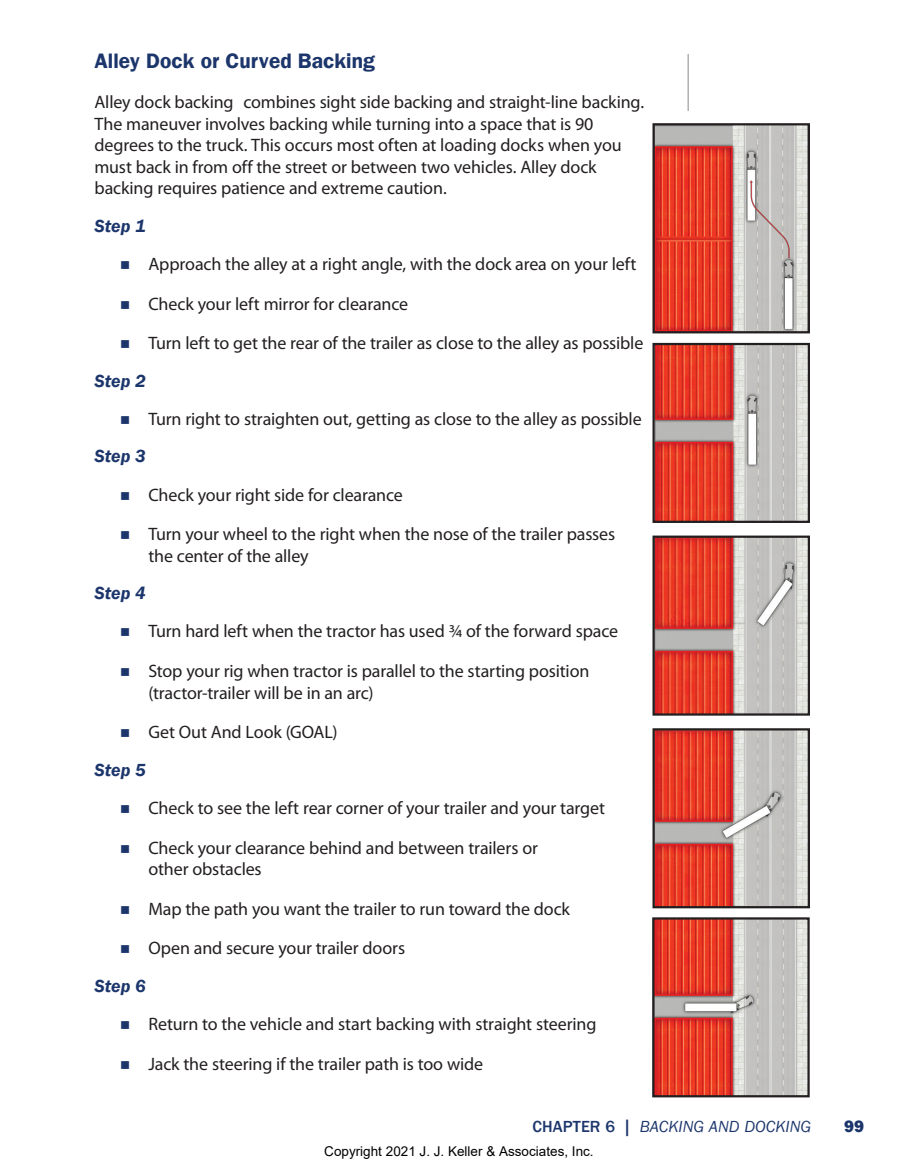
<style>
.page{position:relative;width:918px;height:1175px;background:#fff}
.page>*{position:absolute;margin:0;border:0;box-sizing:border-box;transform-origin:0 0}
.t1{font:21px "Franklin Gothic LT Pro Dm";color:#1c366c}
.t2{font:18px/39.6px "Myriad Pro";letter-spacing:-.01em;color:#231f20}
.t3{font:italic 600 18px "Franklin Gothic";color:#1c366c}
.t4{font:italic 16.5px "Franklin Gothic LT Pro";color:#1c366c}
.t5{font:800 16.5px "Franklin Gothic LT Pro";color:#1c366c}
.t6{font:13.5px "Arial";color:#000}
.s1{font-weight:500;font-style:normal}
</style>
<div class="page">
<hr style="left:688px;top:54px;width:1px;height:1048px;background:#939598">
<div style="left:653px;top:111px;width:54px;height:991px;background:#fff"></div>
<img style="left:655px;top:126px;width:152px;height:204px">
<div style="left:652px;top:123px;width:158px;height:210px;border:2px solid #231f20"></div>
<img style="left:655px;top:346px;width:152px;height:174px">
<div style="left:652px;top:343px;width:158px;height:180px;border:2px solid #231f20"></div>
<img style="left:655px;top:538px;width:152px;height:174px">
<div style="left:652px;top:535px;width:158px;height:180px;border:2px solid #231f20"></div>
<img style="left:655px;top:731px;width:152px;height:174px">
<div style="left:652px;top:728px;width:158px;height:180px;border:2px solid #231f20"></div>
<img style="left:655px;top:920px;width:152px;height:174px">
<div style="left:652px;top:917px;width:158px;height:180px;border:2px solid #231f20"></div>
<p class="t1" style="left:94px;top:49px;width:282px">Alley Dock or Curved Backing</p>
<p class="t2" style="left:94px;top:91px;width:551px;line-height:21.6px">Alley dock backing combines sight side backing and straight-line backing.<br>The maneuver involves backing while turning into a space that is 90 degrees to the truck. This occurs most often at loading docks when you must back in from off the street or between two vehicles. Alley dock backing requires patience and extreme caution.</p>
<p class="t3" style="left:95px;top:214px;width:53px">Step 1</p>
<p class="t2" style="left:148px;top:244px;width:490px">Approach the alley at a right angle, with the dock area on your left</p>
<p class="t2" style="left:148px;top:283px;width:496px">Check your left mirror for clearance<br>Turn left to get the rear of the trailer as close to the alley as possible</p>
<p class="t3" style="left:94px;top:369px;width:53px">Step 2</p>
<p class="t2" style="left:148px;top:399px;width:495px">Turn right to straighten out, getting as close to the alley as possible</p>
<p class="t3" style="left:94px;top:445px;width:53px">Step 3</p>
<p class="t2" style="left:148px;top:474px;width:468px">Check your right side for clearance<br>Turn your wheel to the right when the nose of the trailer passes</p>
<p class="t2" style="left:148px;top:535px;width:162px">the center of the alley</p>
<p class="t3" style="left:94px;top:581px;width:53px">Step 4</p>
<p class="t2" style="left:148px;top:611px;width:471px">Turn hard left when the tractor has used ¾ of the forward space<br>Stop your rig when tractor is parallel to the starting position</p>
<p class="t2" style="left:148px;top:672px;width:227px">(tractor-trailer will be in an arc)<br>Get Out And Look (GOAL)</p>
<p class="t3" style="left:94px;top:758px;width:53px">Step 5</p>
<p class="t2" style="left:148px;top:787px;width:458px">Check to see the left rear corner of your trailer and your target</p>
<p class="t2" style="left:148px;top:836px;width:391px;line-height:21.6px">Check your clearance behind and between trailers or other obstacles</p>
<p class="t2" style="left:148px;top:888px;width:423px">Map the path you want the trailer to run toward the dock<br>Open and secure your trailer doors</p>
<p class="t3" style="left:94px;top:974px;width:53px">Step 6</p>
<p class="t2" style="left:148px;top:1003px;width:449px">Return to the vehicle and start backing with straight steering<br>Jack the steering if the trailer path is too wide</p>
<p class="t4" style="left:532px;top:1117px;width:280px"><span class="s1">CHAPTER 6 |</span> BACKING AND DOCKING</p>
<p class="t5" style="left:844px;top:1116px;width:21px">99</p>
<p class="t6" style="left:324px;top:1141px;width:271px">Copyright 2021 J. J. Keller &amp; Associates, Inc.</p>
</div>
